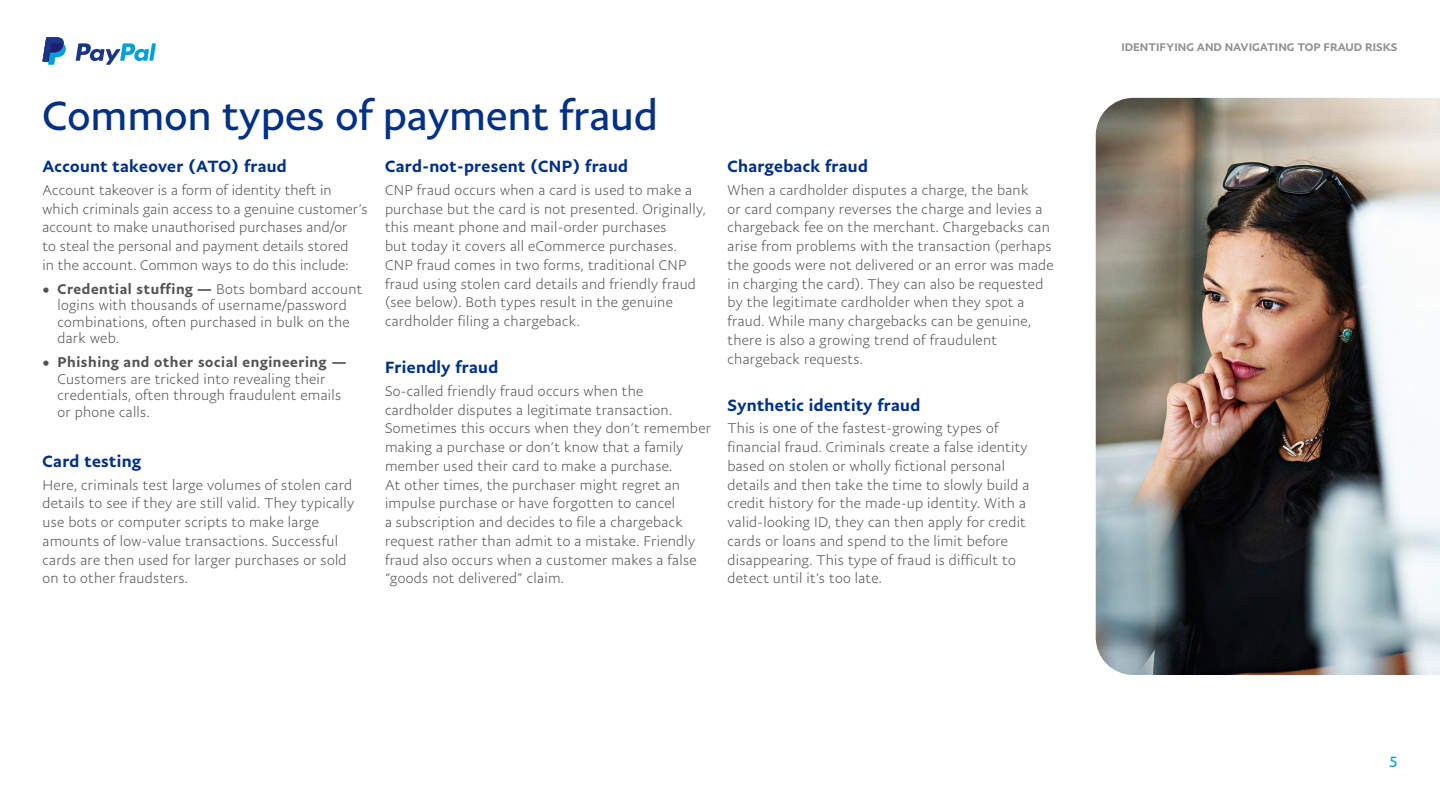
<style>
.page{position:relative;width:1440px;height:810px;background:#fff}
.page>*{position:absolute;margin:0;border:0;box-sizing:border-box;transform-origin:0 0}
.t1{font:41.25px "Pay Pal Sans Big";color:#003087}
.t2{font:500 16.5px "Pay Pal Sans Big";letter-spacing:.02em;color:#003087}
.t3{font:15px "Pay Pal Sans Big";color:#009cde}
.t4{font:300 14.25px/18.8px "Pay Pal Sans Big";letter-spacing:.02em;color:#515354}
.t5{font:500 14.25px "Pay Pal Sans Big";letter-spacing:.04em;color:#515354}
.t6{font:500 11.25px "Pay Pal Sans Big";color:#909191}
.s1{font-weight:500}
</style>
<div class="page">
<svg style="left:76px;top:43px;width:80px;height:22px"></svg>
<svg style="left:43px;top:37px;width:23px;height:28px"></svg>
<img style="left:1096px;top:98px;width:344px;height:577px">
<h1 class="t1" style="left:43px;top:90px;width:617px">Common types of payment fraud</h1>
<p class="t2" style="left:43px;top:156px;width:246px">Account takeover (ATO) fraud</p>
<p class="t4" style="left:43px;top:180px;width:327px">Account takeover is a form of identity theft in which criminals gain access to a genuine customer’s account to make unauthorised purchases and/or<br>to steal the personal and payment details stored<br>in the account. Common ways to do this include:</p>
<p class="t4" style="left:58px;top:281px;width:306px;line-height:16.5px;text-indent:-15px"><span class="s1">• Credential stuffing —</span> Bots bombard account logins with thousands of username/password combinations, often purchased in bulk on the dark web.</p>
<p class="t5" style="left:43px;top:353px;width:306px">• Phishing and other social engineering —</p>
<p class="t4" style="left:58px;top:371px;width:285px;line-height:16.5px">Customers are tricked into revealing their credentials, often through fraudulent emails or phone calls.</p>
<p class="t2" style="left:385px;top:156px;width:245px">Card-not-present (CNP) fraud</p>
<p class="t4" style="left:385px;top:180px;width:322px">CNP fraud occurs when a card is used to make a purchase but the card is not presented. Originally, this meant phone and mail-order purchases<br>but today it covers all eCommerce purchases.<br>CNP fraud comes in two forms, traditional CNP fraud using stolen card details and friendly fraud (see below). Both types result in the genuine cardholder filing a chargeback.</p>
<p class="t2" style="left:385px;top:357px;width:115px">Friendly fraud</p>
<p class="t4" style="left:385px;top:381px;width:328px">So-called friendly fraud occurs when the cardholder disputes a legitimate transaction.<br>Sometimes this occurs when they don’t remember making a purchase or don’t know that a family member used their card to make a purchase.<br>At other times, the purchaser might regret an impulse purchase or have forgotten to cancel<br>a subscription and decides to file a chargeback request rather than admit to a mistake. Friendly fraud also occurs when a customer makes a false “goods not delivered” claim.</p>
<p class="t2" style="left:43px;top:451px;width:100px">Card testing</p>
<p class="t4" style="left:43px;top:475px;width:313px">Here, criminals test large volumes of stolen card details to see if they are still valid. They typically use bots or computer scripts to make large amounts of low-value transactions. Successful cards are then used for larger purchases or sold on to other fraudsters.</p>
<p class="t2" style="left:728px;top:156px;width:142px">Chargeback fraud</p>
<p class="t4" style="left:728px;top:180px;width:328px">When a cardholder disputes a charge, the bank<br>or card company reverses the charge and levies a chargeback fee on the merchant. Chargebacks can arise from problems with the transaction (perhaps the goods were not delivered or an error was made in charging the card). They can also be requested by the legitimate cardholder when they spot a fraud. While many chargebacks can be genuine, there is also a growing trend of fraudulent chargeback requests.</p>
<p class="t2" style="left:728px;top:395px;width:194px">Synthetic identity fraud</p>
<p class="t4" style="left:728px;top:419px;width:303px">This is one of the fastest-growing types of financial fraud. Criminals create a false identity based on stolen or wholly fictional personal details and then take the time to slowly build a credit history for the made-up identity. With a valid-looking ID, they can then apply for credit cards or loans and spend to the limit before disappearing. This type of fraud is difficult to detect until it’s too late.</p>
<p class="t6" style="left:1121px;top:40px;width:278px">IDENTIFYING AND NAVIGATING TOP FRAUD RISKS</p>
<p class="t3" style="left:1390px;top:753px;width:9px">5</p>
</div>
